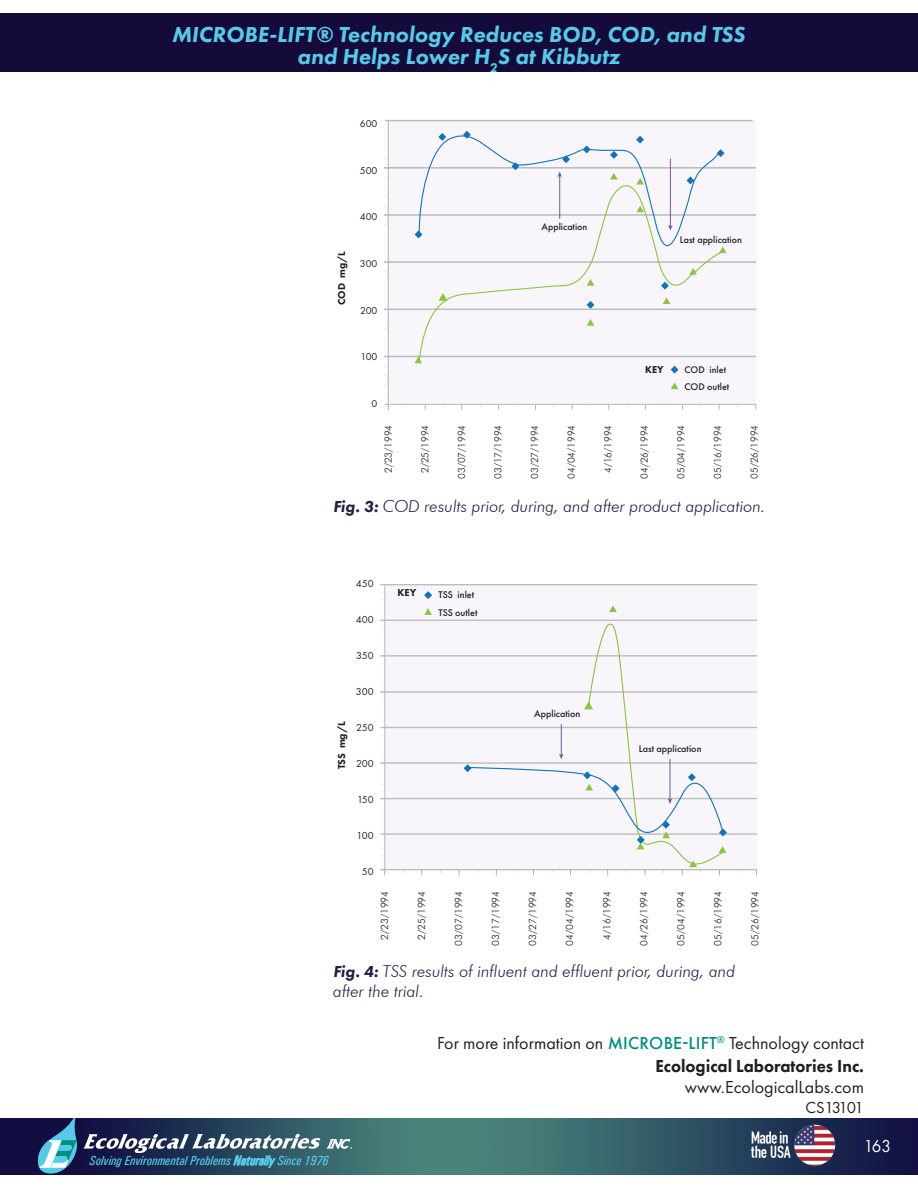
<style>
.page{position:relative;width:918px;height:1188px;background:#fff}
.page>*{position:absolute;margin:0;border:0;box-sizing:border-box;transform-origin:0 0}
.t1{font:italic 800 22.5px/22.5px "Futura PT";color:#55cae9;text-align:center}
.t2{font:18px/22.5px "Futura PT";color:#231f20;text-align:right}
.t3{font:18px "Futura PT";color:#fff;scale:.94 1}
.t4{font:italic 300 16.5px/19.5px "Futura BT";color:#271d45}
.t5{font:16.5px "Futura PT";letter-spacing:-.08em;color:#231f20}
.t6{font:italic 500 condensed 13.2px "Univers";color:#55cae9}
.t7{font:10.5px "Futura PT";color:#231f20}
.t8{font:800 10.5px "Futura PT";color:#231f20}
.t9{font:10.35px "Futura PT";color:#231f20}
.t10{font:800 10.35px "Futura PT";color:#231f20}
.t11{font:300 10.05px "Futura BT";color:#231f20}
.t12{font:500 10.05px "Futura PT";color:#231f20}
.s1{font-family:"Futura PT";font-weight:800}
.s2{font-weight:500;color:#008f7e}
.s3{font-weight:800}
</style>
<div class="page">
<img style="left:0;top:1118px;width:918px;height:56px">
<svg style="left:327px;top:1139px;width:25px;height:10px"></svg>
<svg style="left:38px;top:1118px;width:283px;height:57px;background:#3c5571"></svg>
<img style="left:748px;top:1123px;width:90px;height:47px">
<div style="left:0;top:14px;width:918px;height:58px;background:#140b3a"></div>
<hr style="left:385px;top:120px;width:368px;height:1px;background:#bcbdc0">
<svg style="left:384px;top:121px;width:373px;height:289px"></svg>
<hr style="left:388px;top:121px;width:1px;height:289px;background:#bcbdc0">
<hr style="left:385px;top:404px;width:371px;height:1px;background:#bcbdc0">
<hr style="left:380px;top:655px;width:377px;height:2px;background:#bcbdc0">
<hr style="left:380px;top:620px;width:377px;height:1px;background:#bcbdc0">
<hr style="left:380px;top:584px;width:377px;height:1px;background:#bcbdc0">
<hr style="left:380px;top:869px;width:377px;height:1px;background:#bcbdc0">
<hr style="left:380px;top:833px;width:377px;height:2px;background:#bcbdc0">
<hr style="left:380px;top:798px;width:377px;height:1px;background:#bcbdc0">
<hr style="left:380px;top:762px;width:377px;height:2px;background:#bcbdc0">
<hr style="left:380px;top:727px;width:377px;height:1px;background:#bcbdc0">
<hr style="left:380px;top:691px;width:377px;height:2px;background:#bcbdc0">
<svg style="left:381px;top:585px;width:376px;height:291px"></svg>
<hr style="left:384px;top:585px;width:1px;height:288px;background:#bcbdc0">
<h1 class="t1" style="left:172px;top:23px;width:575px">MICROBE-LIFT® Technology Reduces BOD, COD, and TSS and Helps Lower H<sub>2</sub>S at Kibbutz</h1>
<p class="t10" style="left:335px;top:305px;width:55px;rotate:-90deg">COD mg/L</p>
<p class="t9" style="left:360px;top:118px;width:19px">600</p>
<p class="t9" style="left:360px;top:164px;width:19px">500</p>
<p class="t9" style="left:360px;top:211px;width:19px">400</p>
<p class="t9" style="left:360px;top:257px;width:19px">300</p>
<p class="t9" style="left:360px;top:304px;width:19px">200</p>
<p class="t9" style="left:360px;top:351px;width:19px">100</p>
<p class="t9" style="left:372px;top:397px;width:7px">0</p>
<p class="t12" style="left:542px;top:221px;width:47px">Application</p>
<p class="t12" style="left:680px;top:233px;width:64px">Last application</p>
<p class="t10" style="left:645px;top:363px;width:20px">KEY</p>
<p class="t12" style="left:685px;top:363px;width:43px">COD inlet</p>
<p class="t12" style="left:685px;top:380px;width:46px">COD outlet</p>
<p class="t11" style="left:382px;top:473px;width:50px;rotate:-90deg">2/23/1994</p>
<p class="t11" style="left:419px;top:473px;width:50px;rotate:-90deg">2/25/1994</p>
<p class="t11" style="left:455px;top:479px;width:56px;rotate:-90deg">03/07/1994</p>
<p class="t11" style="left:492px;top:479px;width:56px;rotate:-90deg">03/17/1994</p>
<p class="t11" style="left:529px;top:479px;width:56px;rotate:-90deg">03/27/1994</p>
<p class="t11" style="left:565px;top:479px;width:56px;rotate:-90deg">04/04/1994</p>
<p class="t11" style="left:602px;top:473px;width:50px;rotate:-90deg">4/16/1994</p>
<p class="t11" style="left:638px;top:479px;width:56px;rotate:-90deg">04/26/1994</p>
<p class="t11" style="left:675px;top:479px;width:56px;rotate:-90deg">05/04/1994</p>
<p class="t11" style="left:711px;top:479px;width:56px;rotate:-90deg">05/16/1994</p>
<p class="t11" style="left:748px;top:479px;width:56px;rotate:-90deg">05/26/1994</p>
<h3 class="t4" style="left:333px;top:496px;width:434px"><span class="s1">Fig. 3:</span> COD results prior, during, and after product application.</h3>
<p class="t8" style="left:335px;top:769px;width:50px;rotate:-90deg">TSS mg/L</p>
<p class="t7" style="left:356px;top:578px;width:19px">450</p>
<p class="t7" style="left:356px;top:614px;width:19px">400</p>
<p class="t7" style="left:356px;top:650px;width:19px">350</p>
<p class="t7" style="left:356px;top:685px;width:19px">300</p>
<p class="t7" style="left:356px;top:721px;width:19px">250</p>
<p class="t7" style="left:356px;top:757px;width:19px">200</p>
<p class="t7" style="left:357px;top:793px;width:18px">150</p>
<p class="t7" style="left:356px;top:829px;width:19px">100</p>
<p class="t7" style="left:362px;top:865px;width:13px">50</p>
<p class="t8" style="left:398px;top:586px;width:20px">KEY</p>
<p class="t12" style="left:438px;top:589px;width:37px">TSS inlet</p>
<p class="t12" style="left:438px;top:606px;width:41px">TSS outlet</p>
<p class="t12" style="left:534px;top:707px;width:48px">Application</p>
<p class="t12" style="left:639px;top:743px;width:64px">Last application</p>
<p class="t11" style="left:378px;top:940px;width:50px;rotate:-90deg">2/23/1994</p>
<p class="t11" style="left:416px;top:940px;width:50px;rotate:-90deg">2/25/1994</p>
<p class="t11" style="left:453px;top:946px;width:56px;rotate:-90deg">03/07/1994</p>
<p class="t11" style="left:490px;top:946px;width:56px;rotate:-90deg">03/17/1994</p>
<p class="t11" style="left:527px;top:946px;width:56px;rotate:-90deg">03/27/1994</p>
<p class="t11" style="left:564px;top:946px;width:56px;rotate:-90deg">04/04/1994</p>
<p class="t11" style="left:601px;top:940px;width:50px;rotate:-90deg">4/16/1994</p>
<p class="t11" style="left:638px;top:946px;width:56px;rotate:-90deg">04/26/1994</p>
<p class="t11" style="left:675px;top:946px;width:56px;rotate:-90deg">05/04/1994</p>
<p class="t11" style="left:712px;top:946px;width:56px;rotate:-90deg">05/16/1994</p>
<p class="t11" style="left:749px;top:946px;width:56px;rotate:-90deg">05/26/1994</p>
<h3 class="t4" style="left:333px;top:961px;width:404px"><span class="s1">Fig. 4:</span> TSS results of influent and effluent prior, during, and after the trial.</h3>
<h2 class="t2" style="left:437px;top:1032px;width:428px">For more information on <span class="s2">MICROBE-LIFT</span><sup>®</sup> Technology contact<br><span class="s3">Ecological Laboratories Inc.</span></h2>
<h2 class="t2" style="left:685px;top:1076px;width:181px">www.EcologicalLabs.com</h2>
<h3 class="t5" style="left:805px;top:1098px;width:60px">CS13101</h3>
<h3 class="t6" style="left:90px;top:1153px;width:241px">Solving Environmental Problems Naturally Since 1976</h3>
<h2 class="t3" style="left:864px;top:1135px;width:30px">163</h2>
</div>
